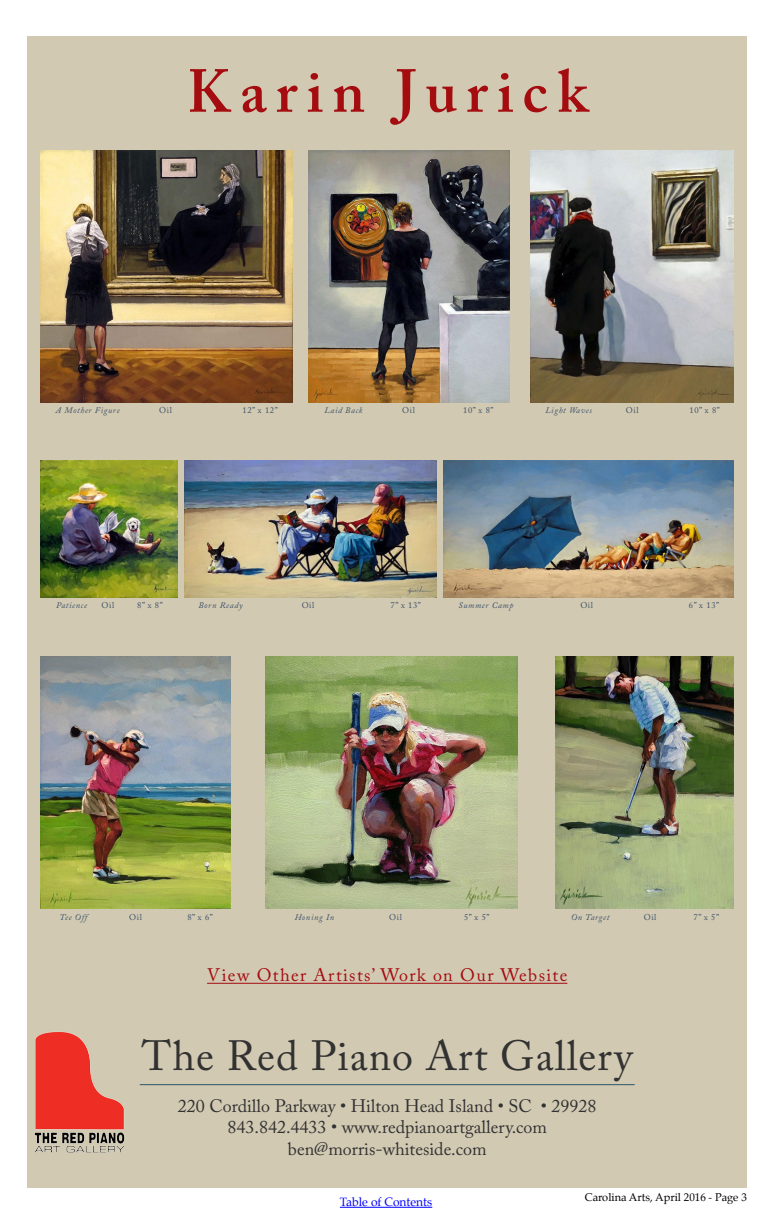
<style>
.page{position:relative;width:774px;height:1224px;background:#fff}
.page>*{position:absolute;margin:0;border:0;box-sizing:border-box;transform-origin:0 0}
.t1{font:600 60px "Adobe Caslon Pro";letter-spacing:.15em;color:#a40c10}
.t2{font:42px "Adobe Caslon Pro";letter-spacing:.025em;color:#323232}
.t3{font:18px/21.6px "Adobe Caslon Pro";color:#323232;text-align:center}
.t4{font:18px "Adobe Caslon Pro";letter-spacing:.075em;color:#a40c10}
.t5{font:12px "Palatino";color:#00f}
.t6{font:11px "Palatino";color:#000}
.t7{font:italic 8.5px "Adobe Caslon Pro";letter-spacing:.075em;color:#3b4f67}
.t8{font:8.5px "Adobe Caslon Pro";letter-spacing:.075em;color:#3b4f67}
</style>
<div class="page">
<hr style="left:340px;top:1207px;width:92px;height:1px;background:#00f">
<div style="left:27px;top:36px;width:720px;height:1152px;background:#d1c9b2"></div>
<hr style="left:140px;top:1084px;width:495px;height:1px;background:#2d5569">
<img style="left:34px;top:1032px;width:91px;height:121px">
<hr style="left:207px;top:983px;width:360px;height:1px;background:#a40c10">
<img style="left:41px;top:656px;width:190px;height:252px">
<img style="left:555px;top:656px;width:179px;height:252px">
<img style="left:265px;top:656px;width:253px;height:252px">
<img style="left:41px;top:461px;width:136px;height:136px">
<img style="left:530px;top:150px;width:204px;height:252px">
<img style="left:308px;top:150px;width:202px;height:252px">
<img style="left:41px;top:150px;width:251px;height:252px">
<img style="left:184px;top:461px;width:252px;height:136px">
<img style="left:444px;top:461px;width:290px;height:136px">
<h1 class="t1" style="left:187px;top:56px;width:403px">Karin Jurick</h1>
<p class="t7" style="left:56px;top:405px;width:65px">A Mother Figure</p>
<p class="t8" style="left:159px;top:405px;width:14px">Oil</p>
<p class="t8" style="left:243px;top:405px;width:37px">12” x 12”</p>
<p class="t7" style="left:325px;top:405px;width:40px">Laid Back</p>
<p class="t8" style="left:402px;top:405px;width:14px">Oil</p>
<p class="t8" style="left:463px;top:405px;width:32px">10” x 8”</p>
<p class="t7" style="left:545px;top:405px;width:48px">Light Waves</p>
<p class="t8" style="left:626px;top:405px;width:14px">Oil</p>
<p class="t8" style="left:690px;top:405px;width:32px">10” x 8”</p>
<p class="t7" style="left:56px;top:600px;width:33px">Patience</p>
<p class="t8" style="left:102px;top:600px;width:14px">Oil</p>
<p class="t8" style="left:137px;top:600px;width:27px">8” x 8”</p>
<p class="t7" style="left:198px;top:600px;width:46px">Born Ready</p>
<p class="t8" style="left:302px;top:600px;width:14px">Oil</p>
<p class="t8" style="left:391px;top:600px;width:32px">7” x 13”</p>
<p class="t7" style="left:459px;top:600px;width:56px">Summer Camp</p>
<p class="t8" style="left:580px;top:600px;width:14px">Oil</p>
<p class="t8" style="left:689px;top:600px;width:32px">6” x 13”</p>
<p class="t7" style="left:59px;top:912px;width:29px">Tee Off</p>
<p class="t8" style="left:129px;top:912px;width:14px">Oil</p>
<p class="t8" style="left:187px;top:912px;width:27px">8” x 6”</p>
<p class="t7" style="left:295px;top:912px;width:41px">Honing In</p>
<p class="t8" style="left:389px;top:912px;width:14px">Oil</p>
<p class="t8" style="left:464px;top:912px;width:27px">5” x 5”</p>
<p class="t7" style="left:571px;top:912px;width:40px">On Target</p>
<p class="t8" style="left:644px;top:912px;width:14px">Oil</p>
<p class="t8" style="left:693px;top:912px;width:27px">7” x 5”</p>
<p class="t4" style="left:207px;top:965px;width:362px">View Other Artists’ Work on Our Website</p>
<h2 class="t2" style="left:142px;top:1030px;width:492px">The Red Piano Art Gallery</h2>
<p class="t3" style="left:178px;top:1095px;width:420px">220 Cordillo Parkway • Hilton Head Island • SC • 29928<br>843.842.4433 • www.redpianoartgallery.com ben@morris-whiteside.com</p>
<p class="t5" style="left:340px;top:1192px;width:94px">Table of Contents</p>
<p class="t6" style="left:585px;top:1188px;width:163px">Carolina Arts, April 2016 - Page 3</p>
</div>
